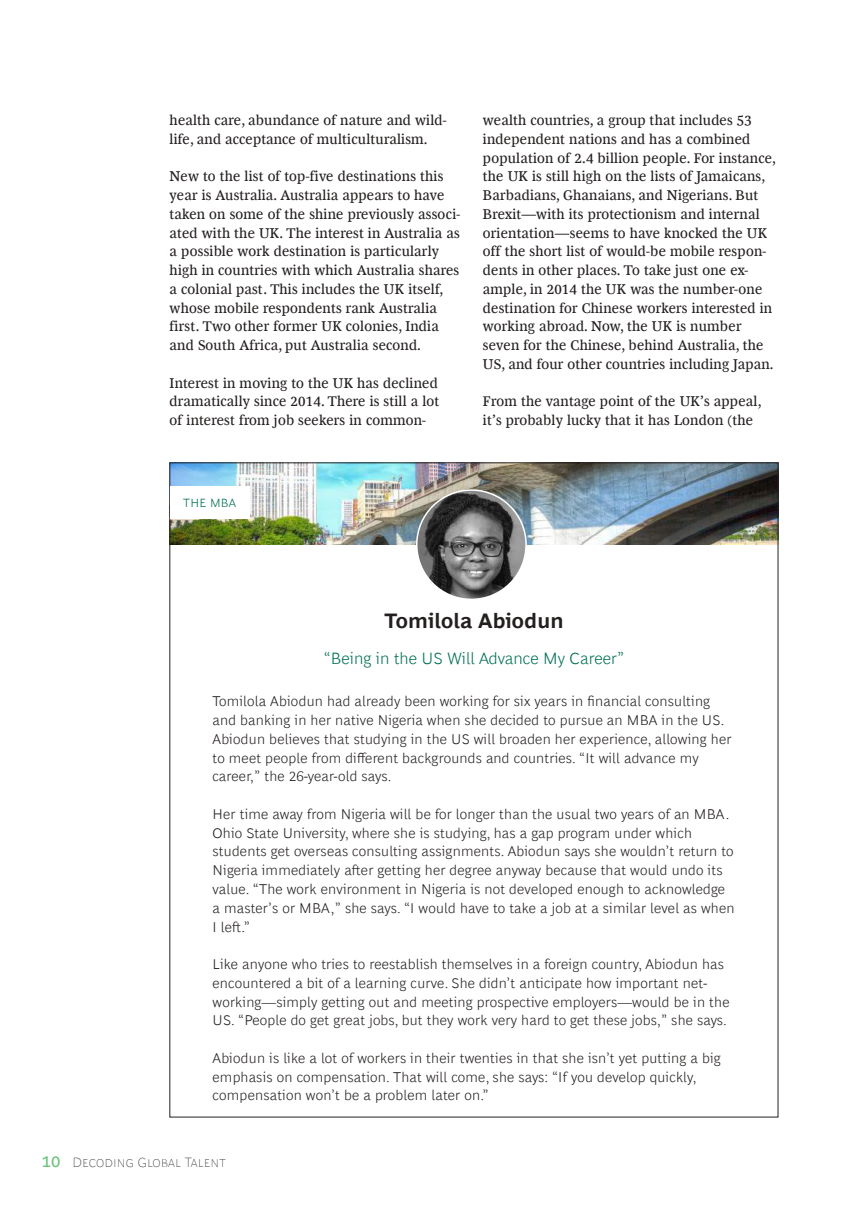
<style>
.page{position:relative;width:842px;height:1212px;background:#fff}
.page>*{position:absolute;margin:0;border:0;box-sizing:border-box;transform-origin:0 0}
.t1{font:700 21px "Henderson BCG Sans";letter-spacing:.005em;color:#241f1f}
.t2{font:300 16.5px "Henderson BCG Sans";letter-spacing:.005em;color:#007053}
.t3{font:300 14.25px/18.8px "Henderson BCG Sans";letter-spacing:.015em;color:#241f1f}
.t4{font:14.25px/18.8px "Henderson BCG Serif";letter-spacing:.015em;color:#241f1f}
.t5{font:100 13.5px "Henderson BCG Sans";letter-spacing:.01em;color:#241f1f}
.t6{font:300 12px "Henderson BCG Sans";letter-spacing:.025em;color:#007053}
.s1{font-weight:400;font-size:18px;color:#6cc37b}
</style>
<div class="page">
<img style="left:172px;top:465px;width:604px;height:80px">
<div style="left:170px;top:486px;width:79px;height:33px;background:#fff"></div>
<img style="left:417px;top:490px;width:109px;height:109px;border-radius:55px">
<div style="left:416px;top:489px;width:111px;height:111px;border:2px solid #fff;border-radius:50%"></div>
<p class="t4" style="left:170px;top:110px;width:278px">health care, abundance of nature and wild&shy;life, and acceptance of multiculturalism.</p>
<p class="t4" style="left:170px;top:166px;width:292px">New to the list of top-five destinations this year is Australia. Australia appears to have taken on some of the shine previously associ&shy;ated with the UK. The interest in Australia as a possible work destination is particularly high in countries with which Australia shares a colonial past. This includes the UK itself, whose mobile respondents rank Australia first. Two other former UK colonies, India and South Africa, put Australia second.</p>
<p class="t4" style="left:170px;top:372px;width:271px;text-align:justify">Interest in moving to the UK has declined dramatically since 2014. There is still a lot of interest from job seekers in common-</p>
<p class="t4" style="left:483px;top:110px;width:294px">wealth countries, a group that includes 53 independent nations and has a combined population of 2.4 billion people. For instance, the UK is still high on the lists of Jamaicans, Barbadians, Ghanaians, and Nigerians. But Brexit—with its protectionism and internal orientation—seems to have knocked the UK off the short list of would-be mobile respon&shy;dents in other places. To take just one ex&shy;ample, in 2014 the UK was the number-one destination for Chinese workers interested in working abroad. Now, the UK is number seven for the Chinese, behind Australia, the US, and four other countries including Japan.</p>
<p class="t4" style="left:483px;top:391px;width:280px">From the vantage point of the UK’s appeal, it’s probably lucky that it has London (the</p>
<p class="t6" style="left:183px;top:494px;width:54px">THE MBA</p>
<h1 class="t1" style="left:384px;top:606px;width:181px">Tomilola Abiodun</h1>
<p class="t2" style="left:324px;top:646px;width:302px">“Being in the US Will Advance My Career”</p>
<p class="t3" style="left:213px;top:691px;width:520px">Tomilola Abiodun had already been working for six years in financial consulting and banking in her native Nigeria when she decided to pursue an MBA in the US.<br>Abiodun believes that studying in the US will broaden her experience, allowing her to meet people from different backgrounds and countries. “It will advance my career,” the 26-year-old says.</p>
<p class="t3" style="left:213px;top:803px;width:524px">Her time away from Nigeria will be for longer than the usual two years of an MBA.<br>Ohio State University, where she is studying, has a gap program under which students get overseas consulting assignments. Abiodun says she wouldn’t return to Nigeria immediately after getting her degree anyway because that would undo its value. “The work environment in Nigeria is not developed enough to acknowledge a master’s or MBA,” she says. “I would have to take a job at a similar level as when I left.”</p>
<p class="t3" style="left:213px;top:953px;width:518px">Like anyone who tries to reestablish themselves in a foreign country, Abiodun has encountered a bit of a learning curve. She didn’t anticipate how important net&shy;working—simply getting out and meeting prospective employers—would be in the US. “People do get great jobs, but they work very hard to get these jobs,” she says.</p>
<p class="t3" style="left:213px;top:1047px;width:510px">Abiodun is like a lot of workers in their twenties in that she isn’t yet putting a big emphasis on compensation. That will come, she says: “If you develop quickly, compensation won’t be a problem later on.”</p>
<p class="t5" style="left:41px;top:1152px;width:186px"><span class="s1">10</span> Decoding Global Talent</p>
</div>
